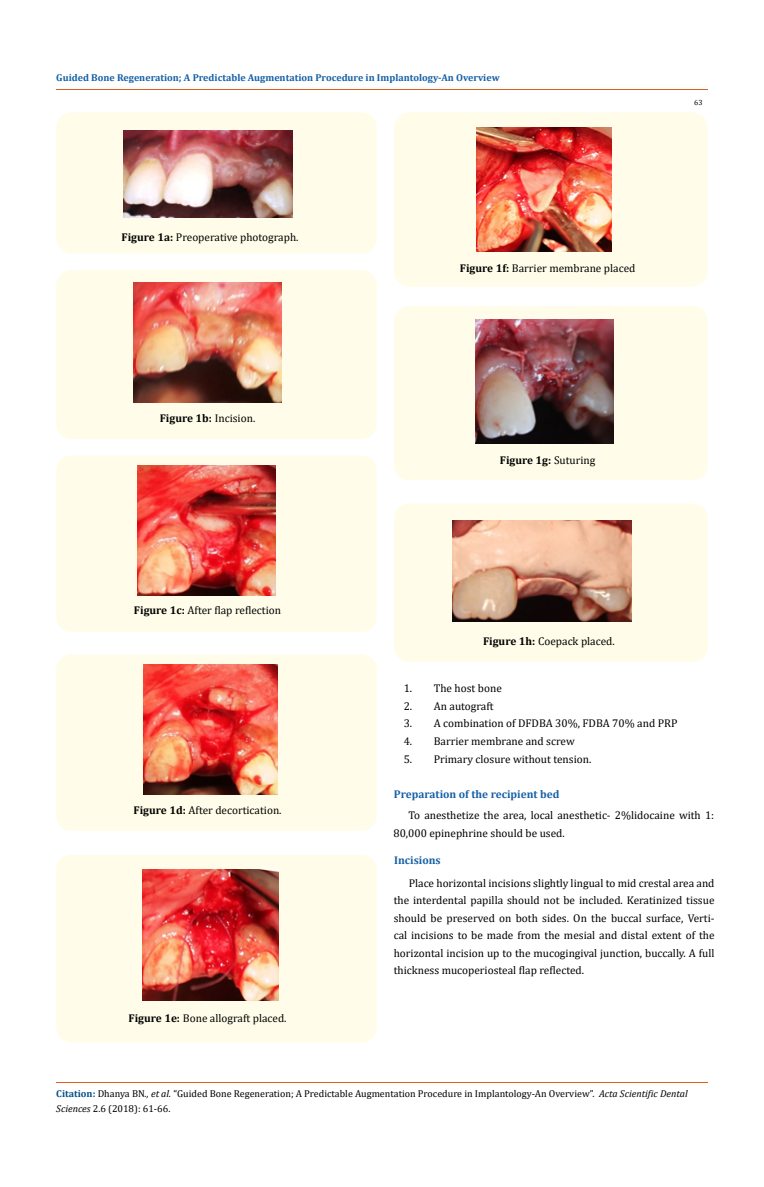
<style>
.page{position:relative;width:764px;height:1187px;background:#fff}
.page>*{position:absolute;margin:0;border:0;box-sizing:border-box;transform-origin:0 0}
.t1{font:11.25px/17.5px "Cambria";color:#000}
.t2{font:700 11.25px "Cambria";color:#1560a6}
.t3{font:700 11.25px "Cambria";color:#000}
.t4{font:10px/15px "Cambria";color:#000}
.t5{font:700 10px "Cambria";color:#1560a6}
.t6{font:7.5px "Cambria";color:#000}
.s1{font-weight:700}
.s2{font-weight:400}
.s3{font-weight:700;color:#035089}
.s4{font-style:italic}
</style>
<div class="page">
<div style="left:56px;top:112px;width:321px;height:142px;background:#fffde9;border-radius:15px"></div>
<img style="left:124px;top:131px;width:168px;height:87px">
<div style="left:56px;top:270px;width:321px;height:169px;background:#fffde9;border-radius:15px"></div>
<img style="left:134px;top:282px;width:147px;height:121px">
<div style="left:56px;top:455px;width:321px;height:177px;background:#fffde9;border-radius:15px"></div>
<img style="left:137px;top:466px;width:138px;height:129px">
<div style="left:56px;top:654px;width:321px;height:176px;background:#fffde9;border-radius:15px"></div>
<img style="left:144px;top:664px;width:133px;height:130px">
<div style="left:56px;top:854px;width:321px;height:188px;background:#fffde9;border-radius:15px"></div>
<img style="left:142px;top:869px;width:136px;height:131px">
<div style="left:394px;top:112px;width:314px;height:175px;background:#fffde9;border-radius:15px"></div>
<img style="left:476px;top:127px;width:135px;height:124px">
<div style="left:394px;top:306px;width:314px;height:174px;background:#fffde9;border-radius:15px"></div>
<img style="left:475px;top:320px;width:139px;height:123px">
<div style="left:394px;top:503px;width:314px;height:158px;background:#fffde9;border-radius:15px"></div>
<img style="left:452px;top:521px;width:180px;height:100px">
<hr style="left:56px;top:90px;width:652px;height:1px;background:#e05d1a">
<hr style="left:56px;top:1082px;width:652px;height:1px;background:#e05d1a">
<p class="t5" style="left:56px;top:71px;width:445px">Guided Bone Regeneration; A Predictable Augmentation Procedure in Implantology-An Overview</p>
<p class="t1" style="left:122px;top:228px;width:178px"><span class="s1">Figure 1a:</span> Preoperative photograph.</p>
<p class="t3" style="left:160px;top:410px;width:97px">Figure 1b: <span class="s2">Incision.</span></p>
<p class="t1" style="left:134px;top:601px;width:149px"><span class="s1">Figure 1c:</span> After flap reflection</p>
<p class="t1" style="left:460px;top:259px;width:177px"><span class="s1">Figure 1f:</span> Barrier membrane placed</p>
<p class="t3" style="left:500px;top:452px;width:97px">Figure 1g: <span class="s2">Suturing</span></p>
<p class="t6" style="left:694px;top:98px;width:10px">63</p>
<p class="t1" style="left:134px;top:801px;width:150px"><span class="s1">Figure 1d:</span> After decortication.</p>
<p class="t1" style="left:129px;top:1009px;width:159px"><span class="s1">Figure 1e:</span> Bone allograft placed.</p>
<p class="t1" style="left:483px;top:632px;width:133px"><span class="s1">Figure 1h:</span> Coepack placed.</p>
<p class="t1" style="left:404px;top:679px;width:100px">1. The host bone</p>
<p class="t1" style="left:404px;top:697px;width:91px">2. An autograft</p>
<p class="t1" style="left:404px;top:714px;width:275px">3. A combination of DFDBA 30%, FDBA 70% and PRP</p>
<p class="t1" style="left:404px;top:732px;width:172px">4. Barrier membrane and screw</p>
<p class="t1" style="left:404px;top:749px;width:189px">5. Primary closure without tension.</p>
<p class="t2" style="left:394px;top:785px;width:167px">Preparation of the recipient bed</p>
<p class="t1" style="left:393px;top:806px;width:322px;text-indent:15px">To anesthetize the area, local anesthetic- 2%lidocaine with 1:<br>80,000 epinephrine should be used.</p>
<p class="t2" style="left:394px;top:851px;width:48px">Incisions</p>
<p class="t1" style="left:394px;top:874px;width:322px;text-align:justify;text-indent:15px">Place horizontal incisions slightly lingual to mid crestal area and the interdental papilla should not be included. Keratinized tissue should be preserved on both sides. On the buccal surface, Verti&shy;cal incisions to be made from the mesial and distal extent of the horizontal incision up to the mucogingival junction, buccally. A full thickness mucoperiosteal flap reflected.</p>
<p class="t4" style="left:56px;top:1085px;width:633px"><span class="s3">Citation:</span> Dhanya BN<span class="s4">., et al.</span> “Guided Bone Regeneration; A Predictable Augmentation Procedure in Implantology-An Overview”. <span class="s4">Acta Scientific Dental<br>Sciences</span> 2.6 (2018): 61-66.</p>
</div>
